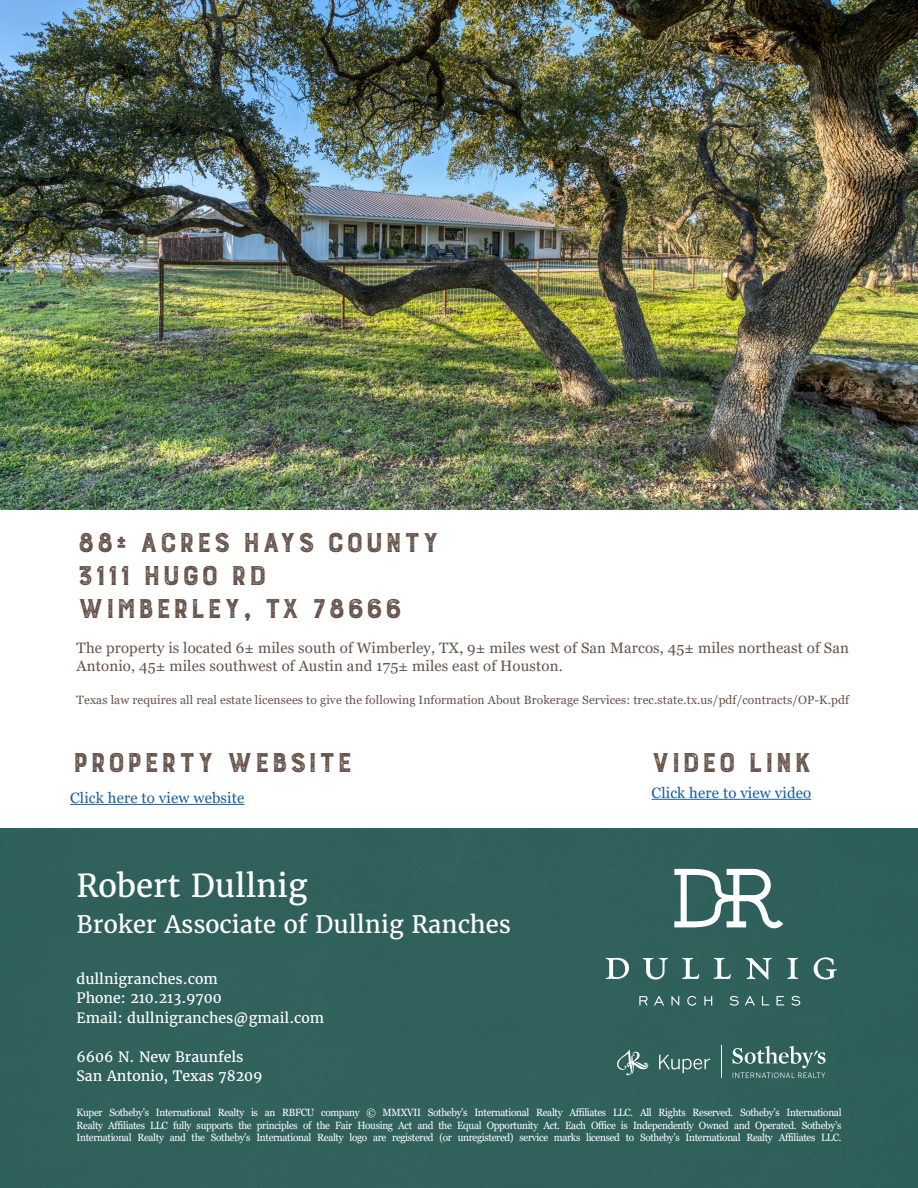
<style>
.page{position:relative;width:918px;height:1188px;background:#fff}
.page>*{position:absolute;margin:0;border:0;box-sizing:border-box;transform-origin:0 0}
.t1{font:300 36px "Burford Rustic";color:#655349}
.t2{font:31.5px "Merriweather";color:#fff}
.t3{font:23.85px "Merriweather";color:#fff}
.t4{font:15px/18px "Georgia";letter-spacing:.01em;color:#655349}
.t5{font:15px "Georgia";letter-spacing:.01em;color:#175d9e}
.t6{font:14.25px "Merriweather";color:#fff}
.t7{font:12px "Georgia";letter-spacing:.01em;color:#655349}
.t8{font:10.5px/12.6px "Georgia";letter-spacing:-.03em;color:#fff;text-align:justify;scale:.95 1}
</style>
<div class="page">
<div style="left:0;top:828px;width:918px;height:360px;background:#30615c"></div>
<svg style="left:639px;top:996px;width:9px;height:9px"></svg>
<svg style="left:654px;top:996px;width:10px;height:9px"></svg>
<svg style="left:671px;top:996px;width:8px;height:9px"></svg>
<svg style="left:687px;top:996px;width:9px;height:10px"></svg>
<svg style="left:704px;top:996px;width:8px;height:9px"></svg>
<svg style="left:730px;top:996px;width:9px;height:10px"></svg>
<svg style="left:745px;top:996px;width:10px;height:9px"></svg>
<svg style="left:762px;top:996px;width:7px;height:9px"></svg>
<svg style="left:776px;top:996px;width:8px;height:9px"></svg>
<svg style="left:791px;top:996px;width:9px;height:10px"></svg>
<svg style="left:606px;top:958px;width:23px;height:21px"></svg>
<svg style="left:643px;top:958px;width:25px;height:22px"></svg>
<svg style="left:682px;top:958px;width:17px;height:21px"></svg>
<svg style="left:714px;top:958px;width:17px;height:21px"></svg>
<svg style="left:746px;top:958px;width:26px;height:21px"></svg>
<svg style="left:787px;top:958px;width:11px;height:21px"></svg>
<svg style="left:814px;top:957px;width:23px;height:22px"></svg>
<svg style="left:674px;top:869px;width:109px;height:59px"></svg>
<hr style="left:721px;top:1046px;width:1px;height:32px;background:#fff">
<svg style="left:732px;top:1046px;width:94px;height:32px"></svg>
<svg style="left:659px;top:1055px;width:51px;height:18px"></svg>
<svg style="left:617px;top:1049px;width:32px;height:26px"></svg>
<img style="left:0;top:0;width:918px;height:509px">
<hr style="left:70px;top:804px;width:174px;height:1px;background:#175d9e">
<hr style="left:652px;top:799px;width:159px;height:1px;background:#175d9e">
<p class="t1" style="left:77px;top:524px;width:365px">88± Acres hays County</p>
<p class="t1" style="left:77px;top:557px;width:192px">3111 Hugo Rd</p>
<p class="t1" style="left:77px;top:590px;width:328px">Wimberley, TX 78666</p>
<p class="t4" style="left:77px;top:639px;width:774px">The property is located 6± miles south of Wimberley, TX, 9± miles west of San Marcos, 45± miles northeast of San<br>Antonio, 45± miles southwest of Austin and 175± miles east of Houston.</p>
<p class="t7" style="left:77px;top:692px;width:774px">Texas law requires all real estate licensees to give the following Information About Brokerage Services: trec.state.tx.us/pdf/contracts/OP-K.pdf</p>
<p class="t1" style="left:72px;top:744px;width:283px">property website</p>
<p class="t5" style="left:70px;top:789px;width:176px">Click here to view website</p>
<p class="t1" style="left:650px;top:743px;width:164px">video link</p>
<p class="t5" style="left:652px;top:784px;width:161px">Click here to view video</p>
<p class="t2" style="left:77px;top:866px;width:232px">Robert Dullnig</p>
<p class="t3" style="left:77px;top:909px;width:436px">Broker Associate of Dullnig Ranches</p>
<p class="t6" style="left:77px;top:969px;width:143px">dullnigranches.com</p>
<p class="t6" style="left:77px;top:989px;width:147px">Phone: 210.213.9700</p>
<p class="t6" style="left:77px;top:1009px;width:249px">Email: dullnigranches@gmail.com</p>
<p class="t6" style="left:77px;top:1048px;width:168px">6606 N. New Braunfels</p>
<p class="t6" style="left:77px;top:1067px;width:188px">San Antonio, Texas 78209</p>
<p class="t8" style="left:77px;top:1106px;width:807px">Kuper Sotheby’s International Realty is an RBFCU company © MMXVII Sotheby’s International Realty Affiliates LLC. All Rights Reserved. Sotheby’s International Realty Affiliates LLC fully supports the principles of the Fair Housing Act and the Equal Opportunity Act. Each Office is Independently Owned and Operated. Sotheby’s International Realty and the Sotheby’s International Realty logo are registered (or unregistered) service marks licensed to Sotheby’s International Realty Affiliates LLC.</p>
</div>
